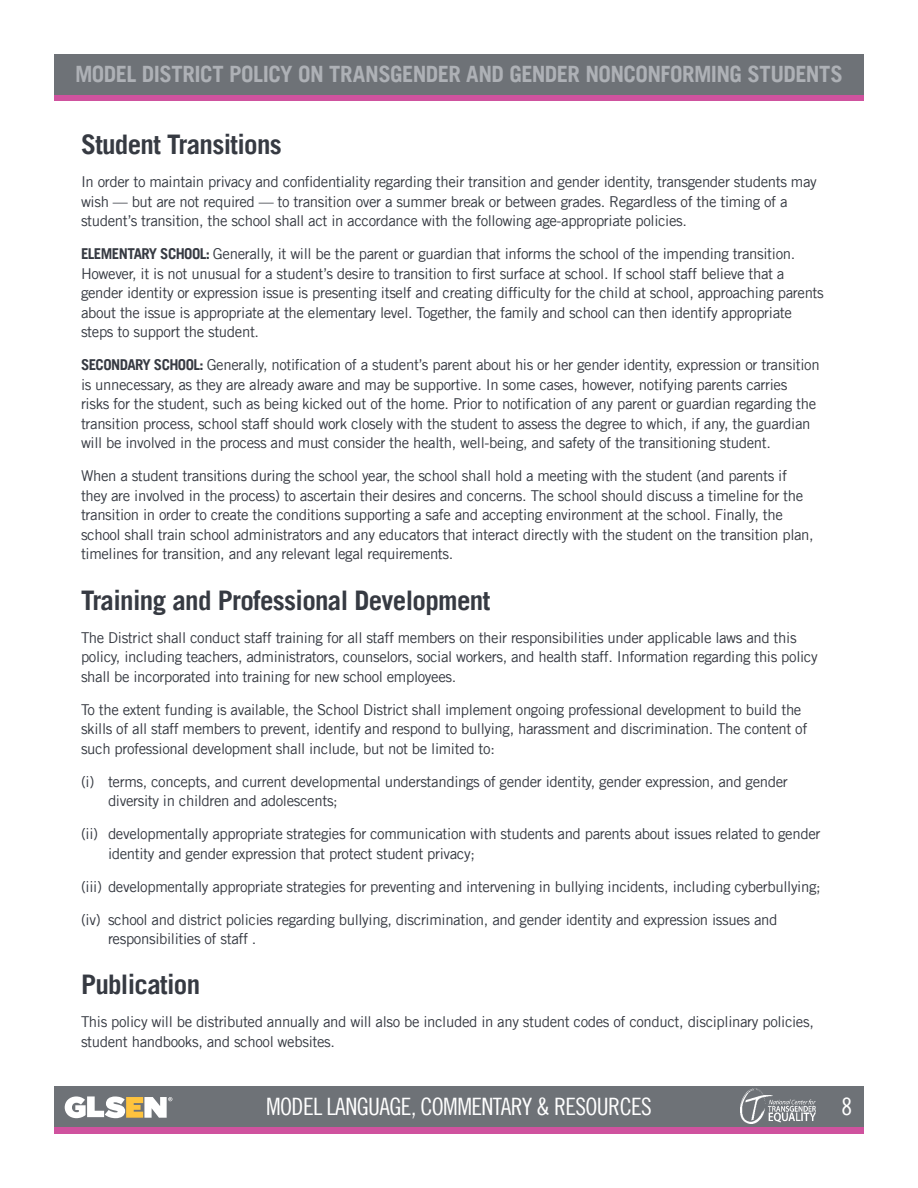
<style>
.page{position:relative;width:918px;height:1188px;background:#fff}
.page>*{position:absolute;margin:0;border:0;box-sizing:border-box;transform-origin:0 0}
.t1{font:700 27px "Trade Gothic LT";letter-spacing:-.025em;color:#363a42}
.t2{font:24px "Trade Gothic LT Cond Eighteen";letter-spacing:-.025em;color:#fff}
.t3{font:700 22.5px "Trade Gothic LT";letter-spacing:-.025em;color:#aeb1b6}
.t4{font:15px/19.5px "Trade Gothic LT";letter-spacing:-.025em;color:#363a42}
.s1{font-weight:700}
</style>
<div class="page">
<div style="left:54px;top:1087px;width:810px;height:40px;background:#6e7277"></div>
<div style="left:54px;top:1127px;width:810px;height:7px;background:#cf529e"></div>
<svg style="left:65px;top:1096px;width:107px;height:22px"></svg>
<img style="left:741px;top:1089px;width:74px;height:35px">
<div style="left:54px;top:94px;width:810px;height:7px;background:#cf529e"></div>
<div style="left:54px;top:54px;width:810px;height:40px;background:#6e7277"></div>
<h3 class="t3" style="left:75px;top:61px;width:769px">MODEL DISTRICT POLICY ON TRANSGENDER AND GENDER NONCONFORMING STUDENTS</h3>
<h1 class="t1" style="left:81px;top:128px;width:202px">Student Transitions</h1>
<p class="t4" style="left:81px;top:172px;width:737px">In order to maintain privacy and confidentiality regarding their transition and gender identity, transgender students may wish — but are not required — to transition over a summer break or between grades. Regardless of the timing of a student’s transition, the school shall act in accordance with the following age-appropriate policies.</p>
<p class="t4" style="left:81px;top:244px;width:744px"><span class="s1">ELEMENTARY SCHOOL:</span> Generally, it will be the parent or guardian that informs the school of the impending transition.<br>However, it is not unusual for a student’s desire to transition to first surface at school. If school staff believe that a gender identity or expression issue is presenting itself and creating difficulty for the child at school, approaching parents about the issue is appropriate at the elementary level. Together, the family and school can then identify appropriate steps to support the student.</p>
<p class="t4" style="left:81px;top:355px;width:740px"><span class="s1">SECONDARY SCHOOL:</span> Generally, notification of a student’s parent about his or her gender identity, expression or transition is unnecessary, as they are already aware and may be supportive. In some cases, however, notifying parents carries<br>risks for the student, such as being kicked out of the home. Prior to notification of any parent or guardian regarding the transition process, school staff should work closely with the student to assess the degree to which, if any, the guardian will be involved in the process and must consider the health, well-being, and safety of the transitioning student.</p>
<p class="t4" style="left:81px;top:466px;width:734px">When a student transitions during the school year, the school shall hold a meeting with the student (and parents if they are involved in the process) to ascertain their desires and concerns. The school should discuss a timeline for the transition in order to create the conditions supporting a safe and accepting environment at the school. Finally, the school shall train school administrators and any educators that interact directly with the student on the transition plan, timelines for transition, and any relevant legal requirements.</p>
<h1 class="t1" style="left:81px;top:584px;width:411px">Training and Professional Development</h1>
<p class="t4" style="left:81px;top:627px;width:738px">The District shall conduct staff training for all staff members on their responsibilities under applicable laws and this policy, including teachers, administrators, counselors, social workers, and health staff. Information regarding this policy shall be incorporated into training for new school employees.</p>
<p class="t4" style="left:81px;top:699px;width:728px">To the extent funding is available, the School District shall implement ongoing professional development to build the skills of all staff members to prevent, identify and respond to bullying, harassment and discrimination. The content of such professional development shall include, but not be limited to:</p>
<p class="t4" style="left:108px;top:771px;width:681px;text-indent:-27px">(i) terms, concepts, and current developmental understandings of gender identity, gender expression, and gender diversity in children and adolescents;</p>
<p class="t4" style="left:108px;top:824px;width:714px;text-indent:-27px">(ii) developmentally appropriate strategies for communication with students and parents about issues related to gender identity and gender expression that protect student privacy;</p>
<p class="t4" style="left:81px;top:876px;width:741px">(iii) developmentally appropriate strategies for preventing and intervening in bullying incidents, including cyberbullying;</p>
<p class="t4" style="left:108px;top:909px;width:671px;text-indent:-27px">(iv) school and district policies regarding bullying, discrimination, and gender identity and expression issues and responsibilities of staff .</p>
<h1 class="t1" style="left:81px;top:968px;width:121px">Publication</h1>
<p class="t4" style="left:81px;top:1012px;width:734px">This policy will be distributed annually and will also be included in any student codes of conduct, disciplinary policies, student handbooks, and school websites.</p>
<h2 class="t2" style="left:266px;top:1092px;width:387px">MODEL LANGUAGE, COMMENTARY &amp; RESOURCES</h2>
<h2 class="t2" style="left:841px;top:1092px;width:12px">8</h2>
</div>
